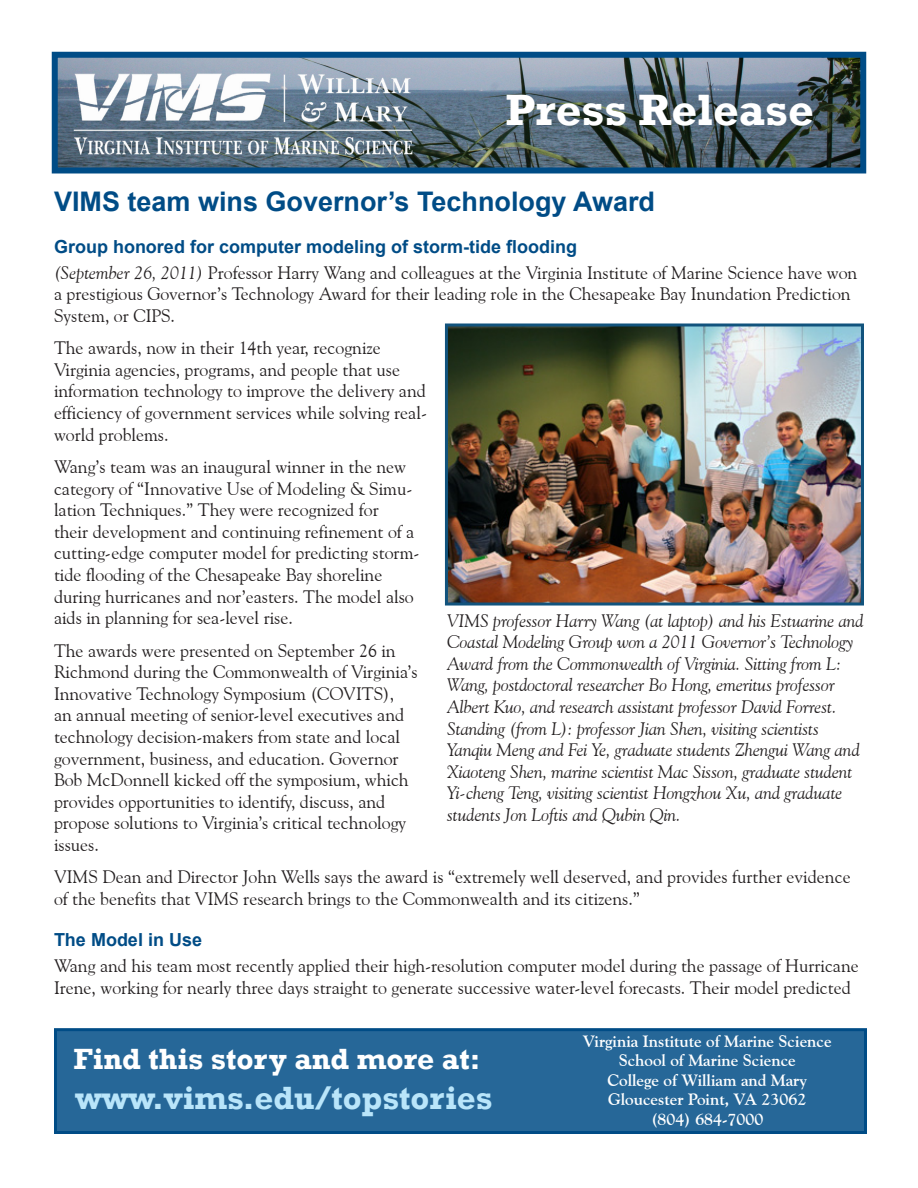
<style>
.page{position:relative;width:918px;height:1188px;background:#fff}
.page>*{position:absolute;margin:0;border:0;box-sizing:border-box;transform-origin:0 0}
.Press_Release_Headin{font:700 45px "Rockwell";color:#fff}
.Headline_-_centered{font:700 33px "Rockwell";color:#b9e5fa}
.Headline_-_centered-2{font:700 30px "Rockwell";color:#fff}
.Headline_-_Articles{font:700 27px "Arial";color:#004c86}
.Body_Text{font:18px/21.6px "Goudy Old Style BT";color:#231f20}
.Cutline{font:italic 18px/21.6px "Goudy Old Style BT";letter-spacing:-.005em;color:#231f20}
.Subheading{font:700 18px "Arial";color:#004c86}
.Headline_-_centered-3{font:700 16.5px "Goudy Old Style BT";color:#fff}
.s1{font-style:italic}
</style>
<div class="page">
<img style="left:59px;top:59px;width:800px;height:107px">
<div style="left:52px;top:52px;width:814px;height:121px;border:6px solid #004c86"></div>
<div style="left:56px;top:1030px;width:810px;height:102px;background:#266798"></div>
<div style="left:54px;top:1028px;width:813px;height:106px;border:3px solid #004c86"></div>
<img style="left:449px;top:327px;width:411px;height:275px">
<div style="left:445px;top:323px;width:419px;height:283px;border:3px solid #11537d"></div>
<img style="left:67px;top:68px;width:351px;height:94px">
<p class="Press_Release_Headin" style="left:506px;top:82px;width:310px">Press Release</p>
<p class="Headline_-_Articles" style="left:54px;top:184px;width:603px">VIMS team wins Governor’s Technology Award</p>
<p class="Subheading" style="left:54px;top:234px;width:525px">Group honored for computer modeling of storm-tide flooding</p>
<p class="Body_Text" style="left:54px;top:261px;width:805px"><span class="s1">(September 26, 2011)</span> Professor Harry Wang and colleagues at the Virginia Institute of Marine Science have won a prestigious Governor’s Technology Award for their leading role in the Chesapeake Bay Inundation Prediction<br>System, or CIPS.</p>
<p class="Body_Text" style="left:54px;top:337px;width:374px">The awards, now in their 14th year, recognize Virginia agencies, programs, and people that use information technology to improve the delivery and efficiency of government services while solving real&shy;world problems.</p>
<p class="Body_Text" style="left:54px;top:456px;width:367px">Wang’s team was an inaugural winner in the new category of “Innovative Use of Modeling &amp; Simu&shy;lation Techniques.” They were recognized for<br>their development and continuing refinement of a cutting-edge computer model for predicting storm&shy;tide flooding of the Chesapeake Bay shoreline during hurricanes and nor’easters. The model also aids in planning for sea-level rise.</p>
<p class="Body_Text" style="left:54px;top:639px;width:365px">The awards were presented on September 26 in Richmond during the Commonwealth of Virginia’s Innovative Technology Symposium (COVITS),<br>an annual meeting of senior-level executives and technology decision-makers from state and local government, business, and education. Governor Bob McDonnell kicked off the symposium, which provides opportunities to identify, discuss, and propose solutions to Virginia’s critical technology issues.</p>
<p class="Body_Text" style="left:54px;top:866px;width:798px">VIMS Dean and Director John Wells says the award is “extremely well deserved, and provides further evidence of the benefits that VIMS research brings to the Commonwealth and its citizens.”</p>
<p class="Subheading" style="left:54px;top:928px;width:150px">The Model in Use</p>
<p class="Body_Text" style="left:54px;top:955px;width:806px">Wang and his team most recently applied their high-resolution computer model during the passage of Hurricane<br>Irene, working for nearly three days straight to generate successive water-level forecasts. Their model predicted</p>
<p class="Cutline" style="left:447px;top:609px;width:418px">VIMS professor Harry Wang (at laptop) and his Estuarine and Coastal Modeling Group won a 2011 Governor’s Technology Award from the Commonwealth of Virginia. Sitting from L:<br>Wang, postdoctoral researcher Bo Hong, emeritus professor Albert Kuo, and research assistant professor David Forrest.<br>Standing (from L): professor Jian Shen, visiting scientists Yanqiu Meng and Fei Ye, graduate students Zhengui Wang and Xiaoteng Shen, marine scientist Mac Sisson, graduate student Yi-cheng Teng, visiting scientist Hongzhou Xu, and graduate students Jon Loftis and Qubin Qin.</p>
<p class="Headline_-_centered-2" style="left:74px;top:1040px;width:408px">Find this story and more at:</p>
<p class="Headline_-_centered" style="left:75px;top:1078px;width:419px">www.vims.edu/topstories</p>
<p class="Headline_-_centered-3" style="left:583px;top:1031px;width:250px">Virginia Institute of Marine Science</p>
<p class="Headline_-_centered-3" style="left:619px;top:1050px;width:179px">School of Marine Science</p>
<p class="Headline_-_centered-3" style="left:607px;top:1070px;width:201px">College of William and Mary</p>
<p class="Headline_-_centered-3" style="left:608px;top:1089px;width:200px">Gloucester Point, VA 23062</p>
<p class="Headline_-_centered-3" style="left:651px;top:1109px;width:114px">(804) 684-7000</p>
</div>
